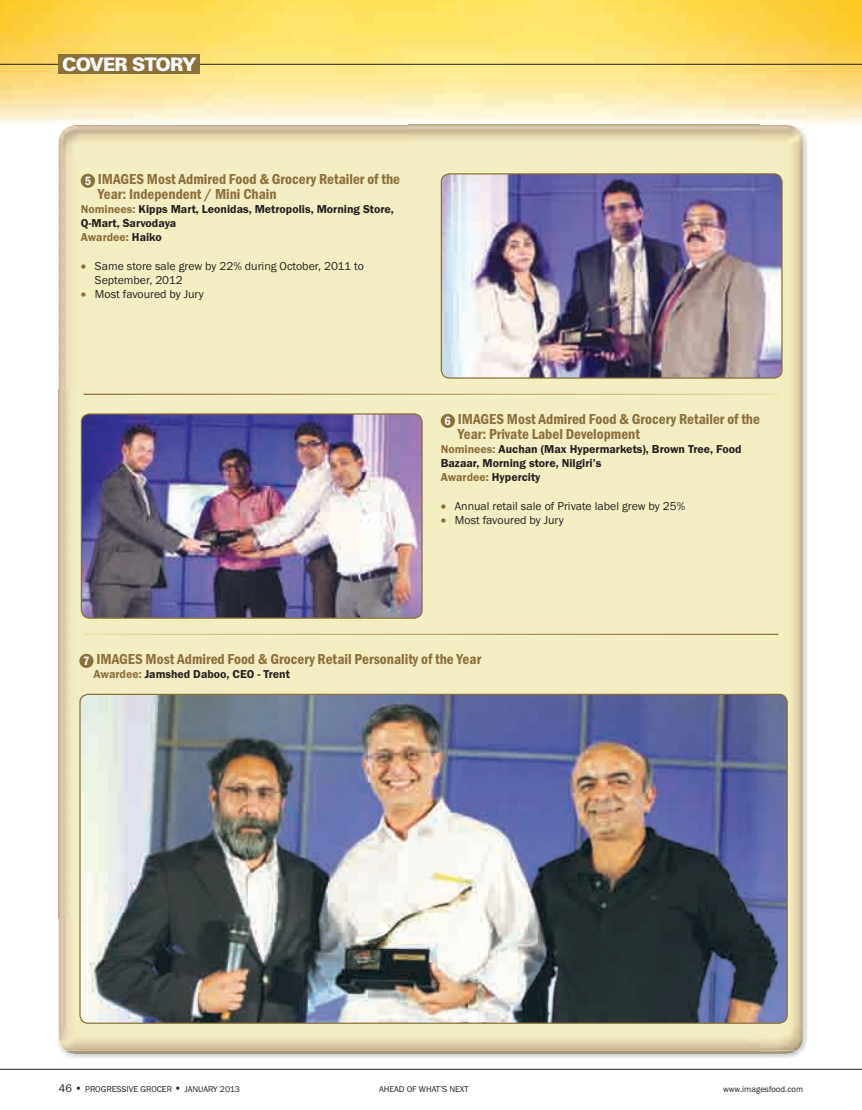
<style>
.page{position:relative;width:862px;height:1110px;background:#fff}
.page>*{position:absolute;margin:0;border:0;box-sizing:border-box;transform-origin:0 0}
.t1{font:900 18.75px "Zurich BT";letter-spacing:-.05em;color:#fff}
.t2{font:600 condensed 15px/15px "Franklin Gothic";color:#8b703a}
.t3{font:600 11.88px/14.2px "Franklin Gothic";color:#231f20}
.t4{font:11.88px/14.2px "Franklin Gothic";color:#231f20}
.t5{font:8.75px "Franklin Gothic";color:#231f20}
.s1{color:#8b703a}
.s2{font-size:11.25px}
</style>
<div class="page">
<hr style="left:0;top:1069px;width:862px;height:1px;background:#231f20">
<img style="left:0;top:0;width:862px;height:125px">
<hr style="left:0;top:64px;width:862px;height:1px;background:#231f20">
<div style="left:59px;top:55px;width:141px;height:19px;background:#8b703a"></div>
<img style="left:58px;top:140px;width:1px;height:905px">
<div style="left:54px;top:120px;width:748px;height:5px;background:#fefcf3"></div>
<img style="left:764px;top:130px;width:43px;height:928px">
<img style="left:760px;top:138px;width:43px;height:916px">
<img style="left:57px;top:124px;width:745px;height:1px">
<img style="left:59px;top:125px;width:743px;height:925px">
<img style="left:76px;top:125px;width:709px;height:1px">
<img style="left:441px;top:174px;width:8px;height:204px">
<div style="left:441px;top:173px;width:341px;height:206px;border:1px solid #8b703a;border-radius:8px"></div>
<img style="left:81px;top:414px;width:341px;height:204px">
<div style="left:81px;top:413px;width:342px;height:206px;border:1px solid #8b703a;border-radius:8px"></div>
<img style="left:80px;top:694px;width:707px;height:329px">
<div style="left:81px;top:174px;width:14px;height:14px;background:#8b703a;border-radius:50%"></div>
<div style="left:441px;top:414px;width:14px;height:14px;background:#8b703a;border-radius:50%"></div>
<div style="left:79px;top:654px;width:15px;height:14px;background:#8b703a;border-radius:50%"></div>
<hr style="left:84px;top:394px;width:694px;height:1px;background:#fff">
<hr style="left:84px;top:634px;width:694px;height:1px;background:#fff">
<h1 class="t1" style="left:62px;top:58px;width:136px">COVER STORY</h1>
<p class="t2" style="left:98px;top:172px;width:304px;text-indent:-13px"><sub>5</sub> IMAGES Most Admired Food &amp; Grocery Retailer of the<br>Year: Independent / Mini Chain</p>
<p class="t3" style="left:81px;top:203px;width:315px"><span class="s1">Nominees:</span> Kipps Mart, Leonidas, Metropolis, Morning Store,<br>Q-Mart, Sarvodaya<br><span class="s1">Awardee:</span> Haiko</p>
<p class="t4" style="left:95px;top:260px;width:270px;text-indent:-14px"><span class="s1">•</span> Same store sale grew by 22% during October, 2011 to<br>September, 2012</p>
<p class="t4" style="left:81px;top:288px;width:124px"><span class="s1">•</span> Most favoured by Jury</p>
<p class="t2" style="left:458px;top:412px;width:304px;text-indent:-13px"><sub>6</sub> IMAGES Most Admired Food &amp; Grocery Retailer of the<br>Year: Private Label Development</p>
<p class="t3" style="left:441px;top:443px;width:302px"><span class="s1">Nominees:</span> Auchan (Max Hypermarkets), Brown Tree, Food<br>Bazaar, Morning store, Nilgiri’s<br><span class="s1">Awardee:</span> Hypercity</p>
<p class="t4" style="left:441px;top:500px;width:246px"><span class="s1">•</span> Annual retail sale of Private label grew by 25%</p>
<p class="t4" style="left:441px;top:514px;width:124px"><span class="s1">•</span> Most favoured by Jury</p>
<p class="t2" style="left:83px;top:652px;width:399px"><sub>7</sub> IMAGES Most Admired Food &amp; Grocery Retail Personality of the Year</p>
<p class="t3" style="left:94px;top:668px;width:198px"><span class="s1">Awardee:</span> Jamshed Daboo, CEO - Trent</p>
<p class="t5" style="left:59px;top:1086px;width:183px"><span class="s2">46 •</span> PROGRESSIVE GROCER <span class="s2">•</span> JANUARY 2013</p>
<p class="t5" style="left:379px;top:1086px;width:91px">AHEAD OF WHAT’S NEXT</p>
<p class="t5" style="left:723px;top:1086px;width:82px">www.imagesfood.com</p>
</div>
